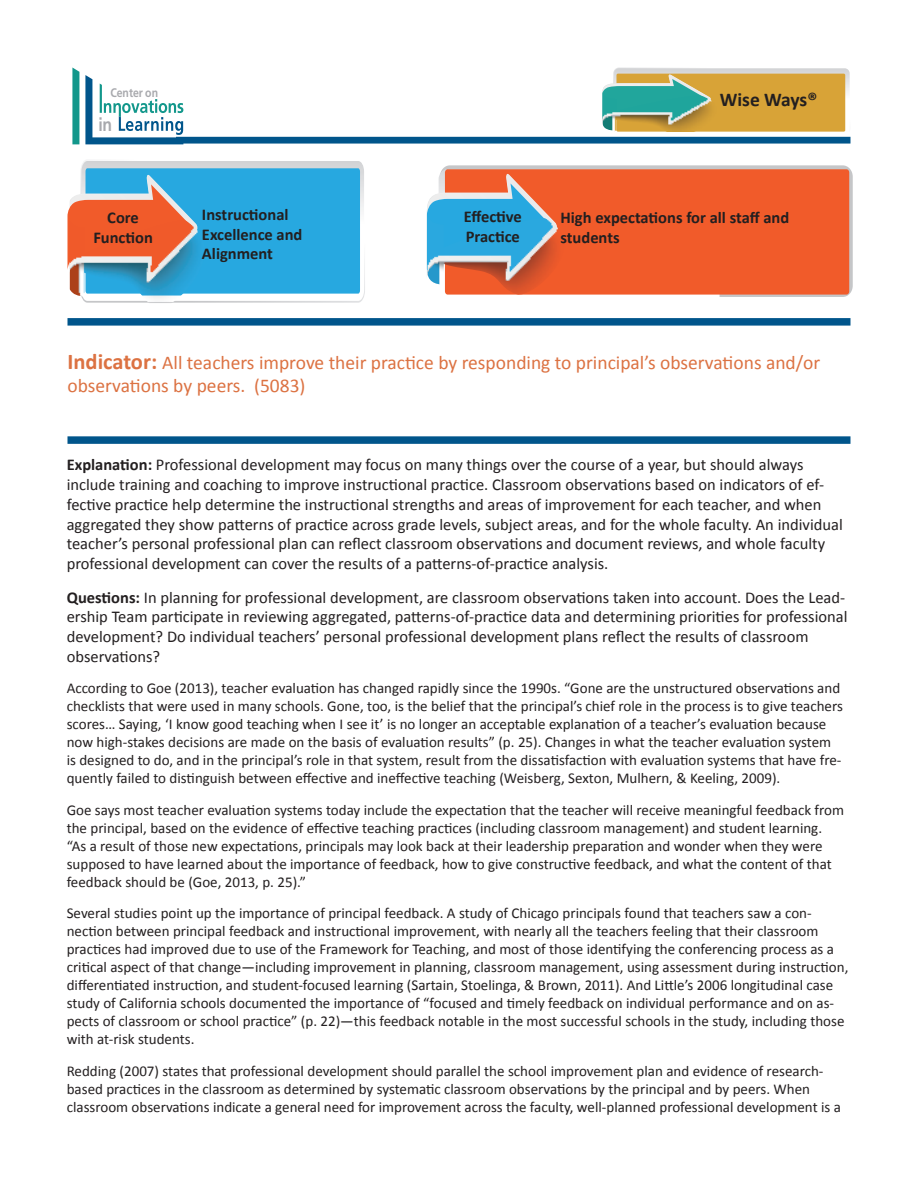
<style>
.page{position:relative;width:918px;height:1188px;background:#fff}
.page>*{position:absolute;margin:0;border:0;box-sizing:border-box;transform-origin:0 0}
.t1{font:19.5px/23.4px "Calibri";color:#dc7242}
.t2{font:700 19.5px "Calibri";letter-spacing:-.005em;color:#231f20}
.t3{font:700 18.6px "Frutiger LT";color:#a8a9ad;scale:.85 1}
.t4{font:16.5px/19.8px "Calibri";color:#231f20}
.t5{font:700 16.5px/19.8px "Calibri";color:#231f20}
.t6{font:15px/18px "Calibri";color:#231f20}
.t7{font:700 12.45px "Frutiger LT";color:#a8a9ad;scale:.85 1}
.s1{font-weight:700;font-size:22.5px}
.s2{font-weight:700}
</style>
<div class="page">
<svg style="left:603px;top:68px;width:247px;height:64px;background:#d2af5c"></svg>
<img style="left:603px;top:91px;width:114px;height:41px">
<svg style="left:67px;top:160px;width:298px;height:143px;background:#5cafd4"></svg>
<img style="left:70px;top:220px;width:135px;height:83px">
<svg style="left:443px;top:165px;width:410px;height:132px;background:#cbcacb"></svg>
<div style="left:445px;top:169px;width:404px;height:126px;background:#f15b2a;border-radius:3px"></div>
<svg style="left:427px;top:169px;width:293px;height:128px"></svg>
<img style="left:427px;top:209px;width:138px;height:88px">
<div style="left:68px;top:318px;width:782px;height:8px;background:#00558b"></div>
<div style="left:67px;top:436px;width:783px;height:8px;background:#00558b"></div>
<svg style="left:72px;top:68px;width:7px;height:76px"></svg>
<svg style="left:85px;top:75px;width:98px;height:69px"></svg>
<div style="left:176px;top:137px;width:674px;height:7px;background:#00558b"></div>
<p class="t7" style="left:110px;top:85px;width:58px">Center on</p>
<p class="t3" style="left:98px;top:114px;width:18px">in</p>
<h1 class="t2" style="left:720px;top:87px;width:99px">Wise Ways®</h1>
<p class="t5" style="left:202px;top:204px;width:102px">Instructional<br>Excellence and<br>Alignment</p>
<p class="t5" style="left:561px;top:208px;width:230px">High expectations for all staff and students</p>
<p class="t5" style="left:93px;top:208px;width:61px;text-align:center">Core<br>Function</p>
<p class="t5" style="left:464px;top:207px;width:60px">Effective<br>Practice</p>
<p class="t1" style="left:68px;top:350px;width:754px"><span class="s1">Indicator:</span> All teachers improve their practice by responding to principal’s observations and/or observations by peers. (5083)</p>
<p class="t4" style="left:67px;top:455px;width:778px"><span class="s2">Explanation:</span> Professional development may focus on many things over the course of a year, but should always include training and coaching to improve instructional practice. Classroom observations based on indicators of ef&shy;fective practice help determine the instructional strengths and areas of improvement for each teacher, and when aggregated they show patterns of practice across grade levels, subject areas, and for the whole faculty. An individual teacher’s personal professional plan can reflect classroom observations and document reviews, and whole faculty professional development can cover the results of a patterns-of-practice analysis.</p>
<p class="t4" style="left:67px;top:587px;width:782px"><span class="s2">Questions:</span> In planning for professional development, are classroom observations taken into account. Does the Lead&shy;ership Team participate in reviewing aggregated, patterns-of-practice data and determining priorities for professional development? Do individual teachers’ personal professional development plans reflect the results of classroom observations?</p>
<p class="t6" style="left:67px;top:680px;width:778px">According to Goe (2013), teacher evaluation has changed rapidly since the 1990s. “Gone are the unstructured observations and checklists that were used in many schools. Gone, too, is the belief that the principal’s chief role in the process is to give teachers scores… Saying, ‘I know good teaching when I see it’ is no longer an acceptable explanation of a teacher’s evaluation because now high-stakes decisions are made on the basis of evaluation results” (p. 25). Changes in what the teacher evaluation system is designed to do, and in the principal’s role in that system, result from the dissatisfaction with evaluation systems that have fre&shy;quently failed to distinguish between effective and ineffective teaching (Weisberg, Sexton, Mulhern, &amp; Keeling, 2009).</p>
<p class="t6" style="left:67px;top:801px;width:779px">Goe says most teacher evaluation systems today include the expectation that the teacher will receive meaningful feedback from the principal, based on the evidence of effective teaching practices (including classroom management) and student learning. “As a result of those new expectations, principals may look back at their leadership preparation and wonder when they were supposed to have learned about the importance of feedback, how to give constructive feedback, and what the content of that feedback should be (Goe, 2013, p. 25).”</p>
<p class="t6" style="left:67px;top:905px;width:783px">Several studies point up the importance of principal feedback. A study of Chicago principals found that teachers saw a con&shy;nection between principal feedback and instructional improvement, with nearly all the teachers feeling that their classroom practices had improved due to use of the Framework for Teaching, and most of those identifying the conferencing process as a critical aspect of that change—including improvement in planning, classroom management, using assessment during instruction, differentiated instruction, and student-focused learning (Sartain, Stoelinga, &amp; Brown, 2011). And Little’s 2006 longitudinal case study of California schools documented the importance of “focused and timely feedback on individual performance and on as&shy;pects of classroom or school practice” (p. 22)—this feedback notable in the most successful schools in the study, including those with at-risk students.</p>
<p class="t6" style="left:67px;top:1062px;width:776px">Redding (2007) states that professional development should parallel the school improvement plan and evidence of research&shy;based practices in the classroom as determined by systematic classroom observations by the principal and by peers. When classroom observations indicate a general need for improvement across the faculty, well-planned professional development is a</p>
</div>
